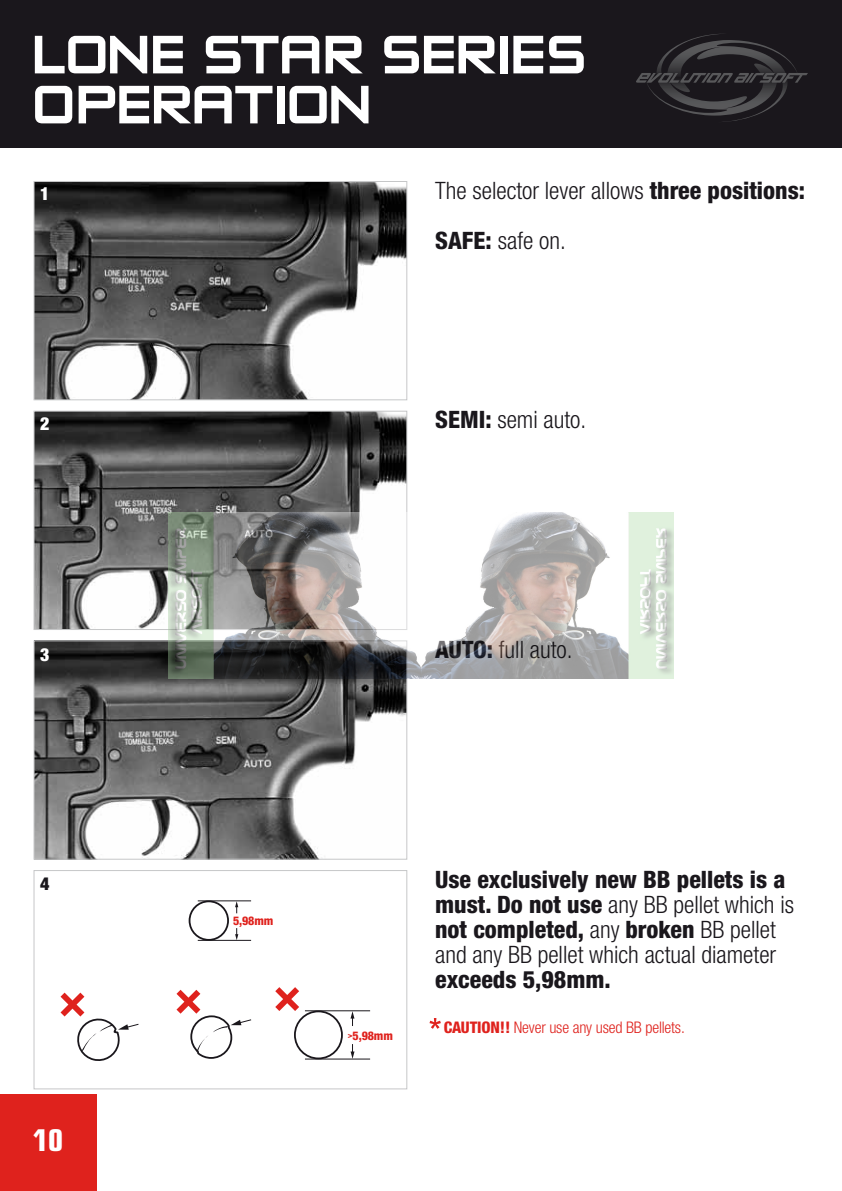
<style>
.page{position:relative;width:842px;height:1191px;background:#fff}
.page>*{position:absolute;margin:0;border:0;box-sizing:border-box;transform-origin:0 0}
.t1{font:64px/50px "Zero Twos";letter-spacing:-.02em;color:#fff}
.t2{font:700 condensed 30px "Eurostile LT Std";color:#fff}
.t3{font:300 condensed 24px/25px "Helvetica Neue LT Std";color:#1a171c}
.t4{font:800 condensed 24px "Helvetica Neue LT Std";color:#1a171c}
.t5{font:900 condensed 18px "Helvetica Neue LT Std";color:#fff}
.t6{font:900 condensed 18px "Helvetica Neue LT Std";color:#1a171c}
.t7{font:300 condensed 16px "Helvetica Neue LT Std";letter-spacing:-.01em;color:#df221d}
.t8{font:800 condensed 12px "Helvetica Neue LT Std";letter-spacing:-.01em;color:#df221d}
.s1{font-weight:800}
</style>
<div class="page">
<div style="left:0;top:1094px;width:96px;height:97px;background:#df221d"></div>
<img style="left:36px;top:183px;width:369px;height:215px">
<div style="left:34px;top:181px;width:373px;height:219px;border:1px solid #c6c7c8"></div>
<img style="left:36px;top:413px;width:369px;height:215px">
<div style="left:34px;top:411px;width:373px;height:219px;border:1px solid #c6c7c8"></div>
<img style="left:36px;top:642px;width:369px;height:215px">
<div style="left:34px;top:640px;width:373px;height:219px;border:1px solid #c6c7c8"></div>
<div style="left:0;top:0;width:842px;height:147px;background:#1a171c"></div>
<svg style="left:636px;top:33px;width:172px;height:89px"></svg>
<div style="left:294px;top:1010px;width:49px;height:49px;border:2px solid #1a171c;border-radius:50%"></div>
<hr style="left:305px;top:1010px;width:65px;height:1px;background:#1a171c">
<hr style="left:305px;top:1058px;width:65px;height:1px;background:#1a171c">
<svg style="left:350px;top:1011px;width:4px;height:15px"></svg>
<svg style="left:351px;top:1044px;width:3px;height:14px"></svg>
<svg style="left:61px;top:992px;width:78px;height:69px"></svg>
<svg style="left:176px;top:989px;width:76px;height:70px"></svg>
<svg style="left:275px;top:987px;width:24px;height:24px"></svg>
<div style="left:189px;top:900px;width:40px;height:40px;border:2px solid #1a171c;border-radius:50%"></div>
<hr style="left:198px;top:900px;width:53px;height:1px;background:#1a171c">
<hr style="left:198px;top:940px;width:53px;height:1px;background:#1a171c">
<svg style="left:235px;top:901px;width:3px;height:12px"></svg>
<svg style="left:235px;top:928px;width:3px;height:12px"></svg>
<div style="left:34px;top:870px;width:373px;height:219px;border:1px solid #c6c7c8"></div>
<svg style="left:429px;top:1018px;width:12px;height:10px"></svg>
<img style="left:168px;top:512px;width:505px;height:167px">
<h1 class="t1" style="left:32px;top:30px;width:556px">LONE STAR SERIES<br>OPERATION</h1>
<p class="t5" style="left:40px;top:183px;width:11px">1</p>
<p class="t5" style="left:40px;top:413px;width:11px">2</p>
<p class="t5" style="left:40px;top:643px;width:11px">3</p>
<p class="t6" style="left:40px;top:872px;width:11px">4</p>
<p class="t2" style="left:33px;top:1122px;width:31px">10</p>
<p class="t3" style="left:435px;top:165px;width:371px;line-height:50px">The selector lever allows <span class="s1">three positions:<br>SAFE:</span> safe on.</p>
<p class="t3" style="left:435px;top:407px;width:153px"><span class="s1">SEMI:</span> semi auto.</p>
<p class="t3" style="left:435px;top:637px;width:139px"><span class="s1">AUTO:</span> full auto.</p>
<p class="t8" style="left:233px;top:913px;width:42px">5,98mm</p>
<p class="t8" style="left:348px;top:1027px;width:47px"><sup>&gt;</sup>5,98mm</p>
<p class="t3" style="left:435px;top:866px;width:360px"><span class="s1">Use exclusively new BB pellets is a must. Do not use</span> any BB pellet which is <span class="s1">not completed,</span> any <span class="s1">broken</span> BB pellet and any BB pellet which actual diameter</p>
<p class="t4" style="left:435px;top:964px;width:177px">exceeds 5,98mm.</p>
<p class="t7" style="left:444px;top:1018px;width:243px"><span class="s1">CAUTION!!</span> Never use any used BB pellets.</p>
</div>
